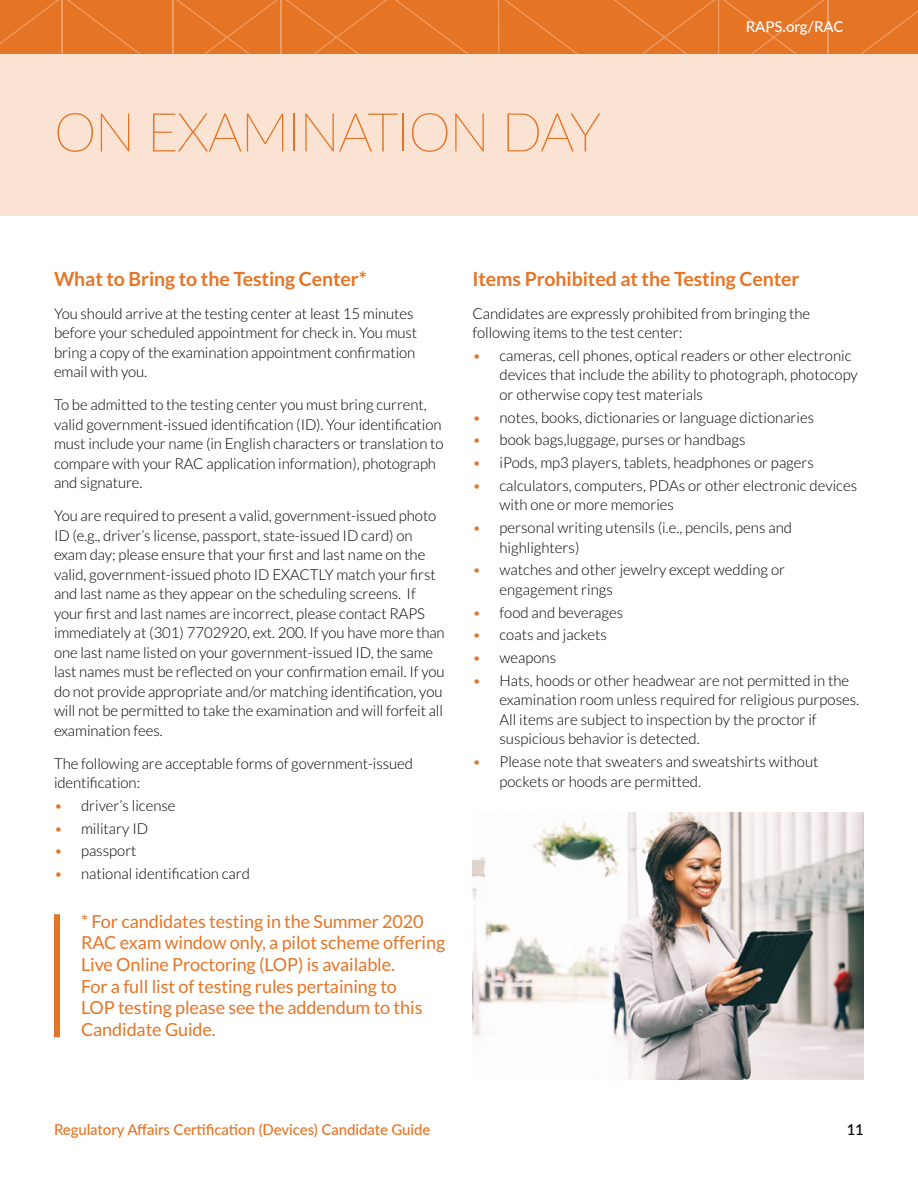
<style>
.page{position:relative;width:918px;height:1188px;background:#fff}
.page>*{position:absolute;margin:0;border:0;box-sizing:border-box;transform-origin:0 0}
.t1{font:100 54px "Lato";letter-spacing:-.03em;color:#e67425}
.t2{font:700 19.5px "Lato";letter-spacing:-.005em;color:#e67425}
.t3{font:18px/21.6px "Lato";letter-spacing:-.005em;color:#e67425}
.t4{font:300 15px/19.5px "Lato";letter-spacing:-.005em;color:#000}
.t5{font:500 15px "Lato";letter-spacing:-.005em;color:#e67425}
.t6{font:500 15px "Lato";letter-spacing:-.005em;color:#fff}
.t7{font:500 15px "Lato";color:#000}
.s1{color:#e67425}
</style>
<div class="page">
<div style="left:0;top:0;width:918px;height:54px;background:#e67425"></div>
<hr style="left:61px;top:0;width:1px;height:54px;background:#fff">
<hr style="left:173px;top:0;width:1px;height:54px;background:#fff">
<hr style="left:281px;top:0;width:1px;height:54px;background:#fff">
<hr style="left:498px;top:0;width:1px;height:54px;background:#fff">
<hr style="left:718px;top:0;width:1px;height:54px;background:#fff">
<hr style="left:828px;top:0;width:1px;height:54px;background:#fff">
<svg style="left:0;top:0;width:59px;height:44px"></svg>
<svg style="left:860px;top:10px;width:58px;height:44px"></svg>
<svg style="left:67px;top:0;width:74px;height:54px"></svg>
<svg style="left:176px;top:0;width:102px;height:54px"></svg>
<svg style="left:286px;top:0;width:101px;height:54px"></svg>
<svg style="left:395px;top:0;width:74px;height:54px"></svg>
<svg style="left:504px;top:0;width:74px;height:54px"></svg>
<svg style="left:614px;top:0;width:101px;height:54px"></svg>
<svg style="left:723px;top:0;width:102px;height:54px"></svg>
<div style="left:0;top:54px;width:918px;height:162px;background:#fae3d3"></div>
<div style="left:54px;top:914px;width:6px;height:123px;background:#e67425"></div>
<img style="left:472px;top:812px;width:392px;height:268px">
<h1 class="t1" style="left:54px;top:95px;width:549px">ON EXAMINATION DAY</h1>
<p class="t6" style="left:746px;top:16px;width:99px">RAPS.org/RAC</p>
<h2 class="t2" style="left:54px;top:267px;width:314px">What to Bring to the Testing Center*</h2>
<p class="t4" style="left:54px;top:304px;width:365px">You should arrive at the testing center at least 15 minutes before your scheduled appointment for check in. You must bring a copy of the examination appointment confirmation email with you.</p>
<p class="t4" style="left:54px;top:395px;width:391px">To be admitted to the testing center you must bring current, valid government-issued identification (ID). Your identification must include your name (in English characters or translation to compare with your RAC application information), photograph and signature.</p>
<p class="t4" style="left:54px;top:506px;width:392px">You are required to present a valid, government-issued photo ID (e.g., driver’s license, passport, state-issued ID card) on exam day; please ensure that your first and last name on the valid, government-issued photo ID EXACTLY match your first and last name as they appear on the scheduling screens. If your first and last names are incorrect, please contact RAPS immediately at (301) 7702920, ext. 200. If you have more than one last name listed on your government-issued ID, the same last names must be reflected on your confirmation email. If you do not provide appropriate and/or matching identification, you will not be permitted to take the examination and will forfeit all examination fees.</p>
<p class="t4" style="left:54px;top:754px;width:361px">The following are acceptable forms of government-issued identification:</p>
<p class="t4" style="left:54px;top:796px;width:123px"><span class="s1">•</span> driver’s license</p>
<p class="t4" style="left:54px;top:819px;width:96px"><span class="s1">•</span> military ID</p>
<p class="t4" style="left:54px;top:841px;width:84px"><span class="s1">•</span> passport</p>
<p class="t4" style="left:54px;top:864px;width:198px"><span class="s1">•</span> national identification card</p>
<p class="t3" style="left:81px;top:910px;width:366px">* For candidates testing in the Summer 2020<br>RAC exam window only, a pilot scheme offering Live Online Proctoring (LOP) is available.<br>For a full list of testing rules pertaining to<br>LOP testing please see the addendum to this Candidate Guide.</p>
<h2 class="t2" style="left:472px;top:267px;width:329px">Items Prohibited at the Testing Center</h2>
<p class="t4" style="left:472px;top:304px;width:339px">Candidates are expressly prohibited from bringing the following items to the test center:</p>
<p class="t4" style="left:500px;top:346px;width:360px;text-indent:-27px"><span class="s1">•</span> cameras, cell phones, optical readers or other electronic devices that include the ability to photograph, photocopy or otherwise copy test materials</p>
<p class="t4" style="left:472px;top:408px;width:343px"><span class="s1">•</span> notes, books, dictionaries or language dictionaries</p>
<p class="t4" style="left:472px;top:430px;width:275px"><span class="s1">•</span> book bags,luggage, purses or handbags</p>
<p class="t4" style="left:472px;top:453px;width:343px"><span class="s1">•</span> iPods, mp3 players, tablets, headphones or pagers</p>
<p class="t4" style="left:500px;top:476px;width:359px;text-indent:-27px"><span class="s1">•</span> calculators, computers, PDAs or other electronic devices with one or more memories</p>
<p class="t4" style="left:500px;top:518px;width:294px;text-indent:-27px"><span class="s1">•</span> personal writing utensils (i.e., pencils, pens and highlighters)</p>
<p class="t4" style="left:500px;top:560px;width:287px;text-indent:-27px"><span class="s1">•</span> watches and other jewelry except wedding or engagement rings</p>
<p class="t4" style="left:472px;top:603px;width:152px"><span class="s1">•</span> food and beverages</p>
<p class="t4" style="left:472px;top:625px;width:136px"><span class="s1">•</span> coats and jackets</p>
<p class="t4" style="left:472px;top:648px;width:85px"><span class="s1">•</span> weapons</p>
<p class="t4" style="left:500px;top:671px;width:361px;text-indent:-27px"><span class="s1">•</span> Hats, hoods or other headwear are not permitted in the examination room unless required for religious purposes.<br>All items are subject to inspection by the proctor if suspicious behavior is detected.</p>
<p class="t4" style="left:500px;top:752px;width:320px;text-indent:-27px"><span class="s1">•</span> Please note that sweaters and sweatshirts without pockets or hoods are permitted.</p>
<p class="t5" style="left:54px;top:1119px;width:378px">Regulatory Affairs Certification (Devices) Candidate Guide</p>
<p class="t7" style="left:847px;top:1119px;width:19px">11</p>
</div>
